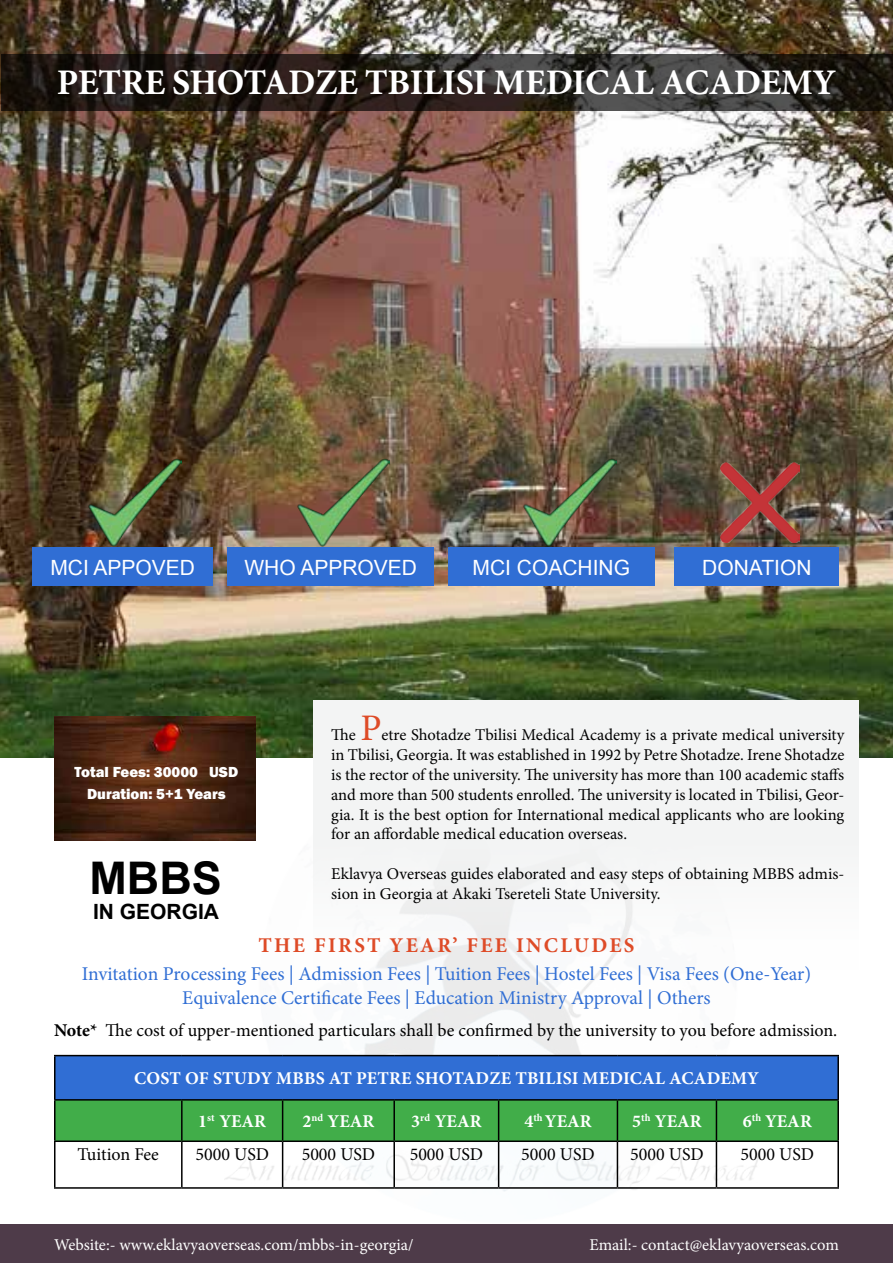
<style>
.page{position:relative;width:893px;height:1263px;background:#fff}
.page>*{position:absolute;margin:0;border:0;box-sizing:border-box;transform-origin:0 0}
.t1{font:700 45px "Arial";color:#000}
.t2{font:37.5px "Minion Pro";color:#de4b27}
.t3{font:700 36px "Minion Pro";letter-spacing:-.01em;color:#fff}
.t4{font:21px "Arial";color:#fff}
.t5{font:700 21px "Minion Pro";letter-spacing:.11em;color:#de4b27}
.t6{font:700 21px "Arial";color:#000}
.t7{font:19.5px/23.4px "Minion Pro";color:#306ed4;text-align:center}
.t8{font:18px "Minion Pro";color:#000}
.t9{font:700 18px "Minion Pro";letter-spacing:.005em;color:#fff}
.t10{font:16.5px/19.8px "Minion Pro";color:#000;text-align:justify}
.t11{font:16.5px "Minion Pro";color:#fff}
.t12{font:800 15px/21.6px "Franklin Gothic";color:#fff;text-align:center}
.s1{font-weight:700}
</style>
<div class="page">
<img style="left:225px;top:757px;width:535px;height:435px">
<img style="left:0;top:0;width:893px;height:757px">
<img style="left:55px;top:716px;width:201px;height:124px">
<div style="left:313px;top:701px;width:546px;height:269px;background:#f3f4f4"></div>
<div style="left:33px;top:548px;width:180px;height:38px;background:#306ed4"></div>
<div style="left:228px;top:548px;width:206px;height:38px;background:#306ed4"></div>
<div style="left:448px;top:548px;width:206px;height:38px;background:#306ed4"></div>
<div style="left:675px;top:548px;width:164px;height:38px;background:#306ed4"></div>
<img style="left:295px;top:456px;width:95px;height:92px">
<img style="left:521px;top:456px;width:95px;height:92px">
<img style="left:86px;top:456px;width:95px;height:92px">
<div style="left:55px;top:1055px;width:783px;height:45px;background:#306ed4"></div>
<div style="left:56px;top:1100px;width:781px;height:40px;background:#41ad49"></div>
<hr style="left:54px;top:1055px;width:128px;height:1px;background:#000">
<hr style="left:54px;top:1056px;width:2px;height:43px;background:#000">
<hr style="left:182px;top:1055px;width:101px;height:1px;background:#000">
<hr style="left:283px;top:1055px;width:111px;height:1px;background:#000">
<hr style="left:394px;top:1055px;width:105px;height:1px;background:#000">
<hr style="left:499px;top:1055px;width:118px;height:1px;background:#000">
<hr style="left:617px;top:1055px;width:99px;height:1px;background:#000">
<hr style="left:716px;top:1055px;width:123px;height:1px;background:#000">
<hr style="left:837px;top:1056px;width:2px;height:43px;background:#000">
<hr style="left:54px;top:1099px;width:128px;height:1px;background:#000">
<hr style="left:54px;top:1100px;width:2px;height:40px;background:#000">
<hr style="left:182px;top:1099px;width:101px;height:1px;background:#000">
<hr style="left:181px;top:1100px;width:2px;height:40px;background:#000">
<hr style="left:283px;top:1099px;width:111px;height:1px;background:#000">
<hr style="left:282px;top:1100px;width:1px;height:40px;background:#000">
<hr style="left:394px;top:1099px;width:105px;height:1px;background:#000">
<hr style="left:393px;top:1100px;width:2px;height:40px;background:#000">
<hr style="left:499px;top:1099px;width:118px;height:1px;background:#000">
<hr style="left:498px;top:1100px;width:1px;height:40px;background:#000">
<hr style="left:617px;top:1099px;width:99px;height:1px;background:#000">
<hr style="left:617px;top:1100px;width:1px;height:40px;background:#000">
<hr style="left:716px;top:1099px;width:123px;height:1px;background:#000">
<hr style="left:716px;top:1100px;width:1px;height:40px;background:#000">
<hr style="left:837px;top:1100px;width:2px;height:40px;background:#000">
<hr style="left:54px;top:1140px;width:128px;height:2px;background:#000">
<hr style="left:54px;top:1142px;width:2px;height:45px;background:#000">
<hr style="left:182px;top:1140px;width:101px;height:2px;background:#000">
<hr style="left:181px;top:1142px;width:2px;height:45px;background:#000">
<hr style="left:283px;top:1140px;width:111px;height:2px;background:#000">
<hr style="left:282px;top:1142px;width:1px;height:45px;background:#000">
<hr style="left:394px;top:1140px;width:105px;height:2px;background:#000">
<hr style="left:393px;top:1142px;width:2px;height:45px;background:#000">
<hr style="left:499px;top:1140px;width:118px;height:2px;background:#000">
<hr style="left:498px;top:1142px;width:1px;height:45px;background:#000">
<hr style="left:617px;top:1140px;width:99px;height:2px;background:#000">
<hr style="left:617px;top:1142px;width:1px;height:45px;background:#000">
<hr style="left:716px;top:1140px;width:123px;height:2px;background:#000">
<hr style="left:716px;top:1142px;width:1px;height:45px;background:#000">
<hr style="left:837px;top:1142px;width:2px;height:45px;background:#000">
<hr style="left:54px;top:1187px;width:128px;height:2px;background:#000">
<hr style="left:182px;top:1187px;width:101px;height:2px;background:#000">
<hr style="left:283px;top:1187px;width:111px;height:2px;background:#000">
<hr style="left:394px;top:1187px;width:105px;height:2px;background:#000">
<hr style="left:499px;top:1187px;width:118px;height:2px;background:#000">
<hr style="left:617px;top:1187px;width:99px;height:2px;background:#000">
<hr style="left:716px;top:1187px;width:123px;height:2px;background:#000">
<div style="left:0;top:1224px;width:893px;height:39px;background:#4e3b49"></div>
<img style="left:720px;top:463px;width:79px;height:79px">
<svg style="left:1px;top:54px;width:891px;height:56px;background:#2b2622"></svg>
<h3 class="t3" style="left:57px;top:57px;width:185px">PETRE SHOTAD</h3>
<h3 class="t3" style="left:315px;top:57px;width:396px">ZE TBILISI MEDICAL ACAD</h3>
<h3 class="t3" style="left:760px;top:57px;width:49px">EMY</h3>
<p class="t4" style="left:50px;top:553px;width:146px">MCI APPOVED</p>
<p class="t4" style="left:244px;top:553px;width:174px">WHO APPROVED</p>
<p class="t4" style="left:473px;top:553px;width:89px">MCI COACHI</p>
<p class="t4" style="left:599px;top:553px;width:33px">NG</p>
<p class="t4" style="left:702px;top:553px;width:111px">DONATION</p>
<p class="t12" style="left:75px;top:761px;width:165px">Total Fees: 30000 USD<br>Duration: 5+1 Years</p>
<h1 class="t1" style="left:89px;top:848px;width:134px">MBBS</h1>
<p class="t6" style="left:93px;top:898px;width:128px">IN GEORGIA</p>
<h2 class="t2" style="left:360px;top:703px;width:23px">P</h2>
<p class="t10" style="left:331px;top:725px;width:26px">The</p>
<p class="t10" style="left:331px;top:725px;width:515px;text-indent:50px">etre Shotadze Tbilisi Medical Academy is a private medical university in Tbilisi, Georgia. It was established in 1992 by Petre Shotadze. Irene Shotadze is the rector of the university. The university has more than 100 academic staffs and more than 500 students enrolled. The university is located in Tbilisi, Geor&shy;gia. It is the best option for International medical applicants who are looking for an affordable medical education overseas.</p>
<p class="t10" style="left:331px;top:864px;width:515px">Eklavya Overseas guides elaborated and easy steps of obtaining MBBS admis&shy;sion in Georgia at Akaki Tsereteli State University.</p>
<p class="t5" style="left:258px;top:930px;width:375px">THE FIRST YEAR’ FEE INCLUDES</p>
<p class="t7" style="left:82px;top:962px;width:731px">Invitation Processing Fees | Admission Fees | Tuition Fees | Hostel Fees | Visa Fees (One-Year)<br>Equivalence Certificate Fees | Education Ministry Approval | Others</p>
<p class="t8" style="left:54px;top:1018px;width:785px"><span class="s1">NOTE*</span> The cost of upper-mentioned particulars shall be confirmed by the university to you before admission.</p>
<p class="t9" style="left:134px;top:1066px;width:319px">COST OF STUDY MBBS AT PETRE SHOTAD</p>
<p class="t9" style="left:489px;top:1066px;width:206px">ZE TBILISI MEDICAL ACAD</p>
<p class="t9" style="left:720px;top:1066px;width:26px">EMY</p>
<p class="t9" style="left:198px;top:1109px;width:69px">1<sup>ST</sup> YEAR</p>
<p class="t9" style="left:302px;top:1109px;width:73px">2<sup>ND</sup> YEAR</p>
<p class="t9" style="left:411px;top:1109px;width:71px">3<sup>RD</sup> YEAR</p>
<p class="t9" style="left:524px;top:1109px;width:68px">4<sup>TH</sup> YEAR</p>
<p class="t9" style="left:632px;top:1109px;width:71px">5<sup>TH</sup> YEAR</p>
<p class="t9" style="left:743px;top:1109px;width:70px">6<sup>TH</sup> YEAR</p>
<p class="t8" style="left:78px;top:1142px;width:83px">Tuition Fee</p>
<p class="t8" style="left:195px;top:1142px;width:75px">5000 USD</p>
<p class="t8" style="left:302px;top:1142px;width:75px">5000 USD</p>
<p class="t8" style="left:410px;top:1142px;width:75px">5000 USD</p>
<p class="t8" style="left:521px;top:1142px;width:75px">5000 USD</p>
<p class="t8" style="left:630px;top:1142px;width:75px">5000 USD</p>
<p class="t8" style="left:741px;top:1142px;width:75px">5000 USD</p>
<p class="t11" style="left:54px;top:1233px;width:361px">Website:- www.eklavyaoverseas.com/mbbs-in-georgia/</p>
<p class="t11" style="left:589px;top:1233px;width:251px">Email:- contact@eklavyaoverseas.com</p>
</div>
